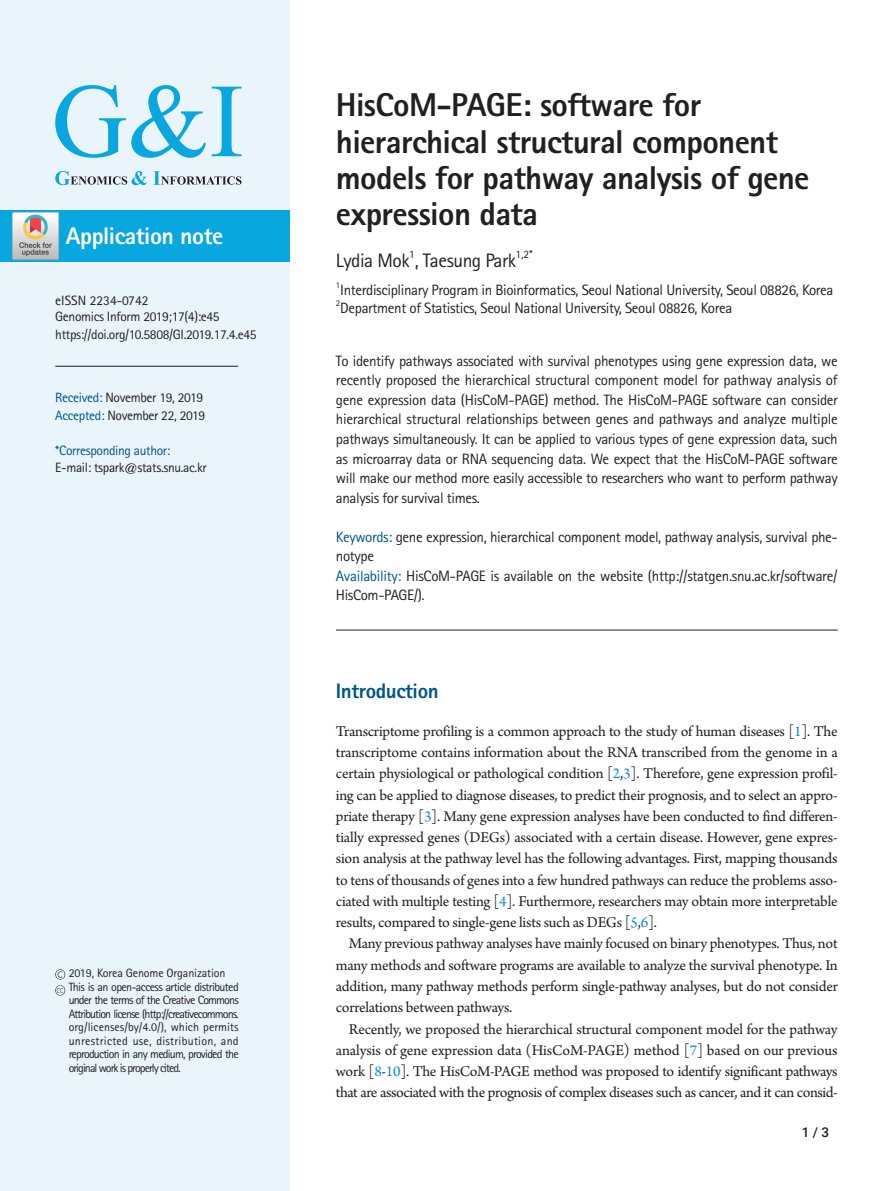
<style>
.page{position:relative;width:893px;height:1191px;background:#fff}
.page>*{position:absolute;margin:0;border:0;box-sizing:border-box;transform-origin:0 0}
.article-title{font:800 33px/36.3px "Rotis Sans Serif Std";letter-spacing:-.02em;color:#231f20}
.subject{font:800 24px "Rotis Sans Serif Std";letter-spacing:-.02em;color:#fff}
.body-title{font:800 21px "Rotis Sans Serif Std";letter-spacing:-.02em;color:#00548b}
.contrib-group{font:19.5px "Rotis Sans Serif Std";letter-spacing:-.025em;color:#231f20}
.body{font:15.75px/21.3px "Arno Pro";letter-spacing:-.02em;color:#231f20;text-align:justify}
.abstract{font:15px/19.5px "Rotis Sans Serif Std";letter-spacing:-.025em;color:#231f20}
.aff{font:15px "Rotis Sans Serif Std";letter-spacing:-.025em;color:#231f20}
.date-published{font:13.5px "Rotis Sans Serif Std";letter-spacing:-.025em;color:#231f20}
.doi{font:13.5px "Rotis Sans Serif Std";letter-spacing:-.025em;color:#231f20}
.date-published-2{font:13.5px "Rotis Sans Serif Std";letter-spacing:-.025em;color:#00548b}
.issn{font:13.5px "Rotis Sans Serif Std";color:#231f20}
.t1{font:500 13.5px "Roboto";color:#231f20}
.t2{font:12px/13.5px "Rotis Sans Serif Std";letter-spacing:-.07em;color:#231f20}
.contrib-group-2{font:11.4px "Rotis Sans Serif Std";color:#231f20}
.aff-2{font:8.7px "Rotis Sans Serif Std";color:#231f20}
.s1{color:#00548b}
.s2{color:#0b88de}
</style>
<div class="page">
<div style="left:0;top:0;width:289px;height:1191px;background:#e9f4fb"></div>
<svg style="left:55px;top:171px;width:187px;height:14px"></svg>
<svg style="left:55px;top:85px;width:151px;height:73px"></svg>
<svg style="left:212px;top:87px;width:30px;height:69px"></svg>
<hr style="left:55px;top:366px;width:183px;height:1px;background:#231f20">
<svg style="left:55px;top:969px;width:10px;height:10px"></svg>
<svg style="left:55px;top:985px;width:10px;height:10px"></svg>
<div style="left:0;top:210px;width:289px;height:51px;background:#08a7e0"></div>
<hr style="left:336px;top:629px;width:502px;height:1px;background:#231f20">
<img style="left:12px;top:212px;width:47px;height:47px">
<p class="subject" style="left:66px;top:220px;width:159px">Application note</p>
<p class="issn" style="left:55px;top:292px;width:95px">eISSN 2234-0742</p>
<p class="date-published" style="left:55px;top:308px;width:166px">Genomics Inform 2019;17(4):e45</p>
<p class="doi" style="left:55px;top:326px;width:203px">https://doi.org/10.5808/GI.2019.17.4.e45</p>
<p class="date-published" style="left:55px;top:390px;width:149px"><span class="s1">Received:</span> November 19, 2019</p>
<p class="date-published" style="left:55px;top:407px;width:151px"><span class="s1">Accepted:</span> November 22, 2019</p>
<p class="date-published-2" style="left:55px;top:442px;width:117px">*Corresponding author:</p>
<p class="date-published" style="left:55px;top:460px;width:153px">E-mail: tspark@stats.snu.ac.kr</p>
<p class="t2" style="left:69px;top:966px;width:172px">2019, Korea Genome Organization This is an open-access article distributed under the terms of the Creative Commons Attribution license (http://creativecommons. org/licenses/by/4.0/), which permits unrestricted use, distribution, and reproduction in any medium, provided the original work is properly cited.</p>
<p class="article-title" style="left:336px;top:86px;width:475px">HisCoM-PAGE: software for hierarchical structural component models for pathway analysis of gene expression data</p>
<p class="contrib-group" style="left:336px;top:249px;width:182px">Lydia Mok , Taesung Park</p>
<p class="contrib-group-2" style="left:409px;top:247px;width:7px">1</p>
<p class="contrib-group-2" style="left:516px;top:247px;width:19px">1,2*</p>
<p class="aff-2" style="left:336px;top:280px;width:6px">1</p>
<p class="aff" style="left:340px;top:281px;width:495px">Interdisciplinary Program in Bioinformatics, Seoul National University, Seoul 08826, Korea</p>
<p class="aff-2" style="left:336px;top:298px;width:6px">2</p>
<p class="aff" style="left:340px;top:299px;width:393px">Department of Statistics, Seoul National University, Seoul 08826, Korea</p>
<p class="abstract" style="left:336px;top:351px;width:504px;text-align:justify">To identify pathways associated with survival phenotypes using gene expression data, we recently proposed the hierarchical structural component model for pathway analysis of gene expression data (HisCoM-PAGE) method. The HisCoM-PAGE software can consider hierarchical structural relationships between genes and pathways and analyze multiple pathways simultaneously. It can be applied to various types of gene expression data, such as microarray data or RNA sequencing data. We expect that the HisCoM-PAGE software will make our method more easily accessible to researchers who want to perform pathway analysis for survival times.</p>
<p class="abstract" style="left:336px;top:526px;width:503px"><span class="s1">Keywords:</span> gene expression, hierarchical component model, pathway analysis, survival phe&shy;notype</p>
<p class="abstract" style="left:336px;top:565px;width:503px"><span class="s1">Availability:</span> HisCoM-PAGE is available on the website (http://statgen.snu.ac.kr/software/<br>HisCom-PAGE/).</p>
<p class="body-title" style="left:336px;top:678px;width:104px">Introduction</p>
<p class="body" style="left:336px;top:721px;width:503px">Transcriptome profiling is a common approach to the study of human diseases [<span class="s2">1</span>]. The transcriptome contains information about the RNA transcribed from the genome in a certain physiological or pathological condition [<span class="s2">2</span>,<span class="s2">3</span>]. Therefore, gene expression profil&shy;ing can be applied to diagnose diseases, to predict their prognosis, and to select an appro&shy;priate therapy [<span class="s2">3</span>]. Many gene expression analyses have been conducted to find differen&shy;tially expressed genes (DEGs) associated with a certain disease. However, gene expres&shy;sion analysis at the pathway level has the following advantages. First, mapping thousands to tens of thousands of genes into a few hundred pathways can reduce the problems asso&shy;ciated with multiple testing [<span class="s2">4</span>]. Furthermore, researchers may obtain more interpretable results, compared to single-gene lists such as DEGs [<span class="s2">5</span>,<span class="s2">6</span>].</p>
<p class="body" style="left:336px;top:934px;width:503px;text-indent:13px">Many previous pathway analyses have mainly focused on binary phenotypes. Thus, not many methods and software programs are available to analyze the survival phenotype. In addition, many pathway methods perform single-pathway analyses, but do not consider correlations between pathways.</p>
<p class="body" style="left:336px;top:1019px;width:503px;text-indent:13px">Recently, we proposed the hierarchical structural component model for the pathway analysis of gene expression data (HisCoM-PAGE) method [<span class="s2">7</span>] based on our previous work [<span class="s2">8</span>-<span class="s2">10</span>]. The HisCoM-PAGE method was proposed to identify significant pathways that are associated with the prognosis of complex diseases such as cancer, and it can consid-</p>
<p class="t1" style="left:802px;top:1123px;width:29px">1 / 3</p>
</div>
